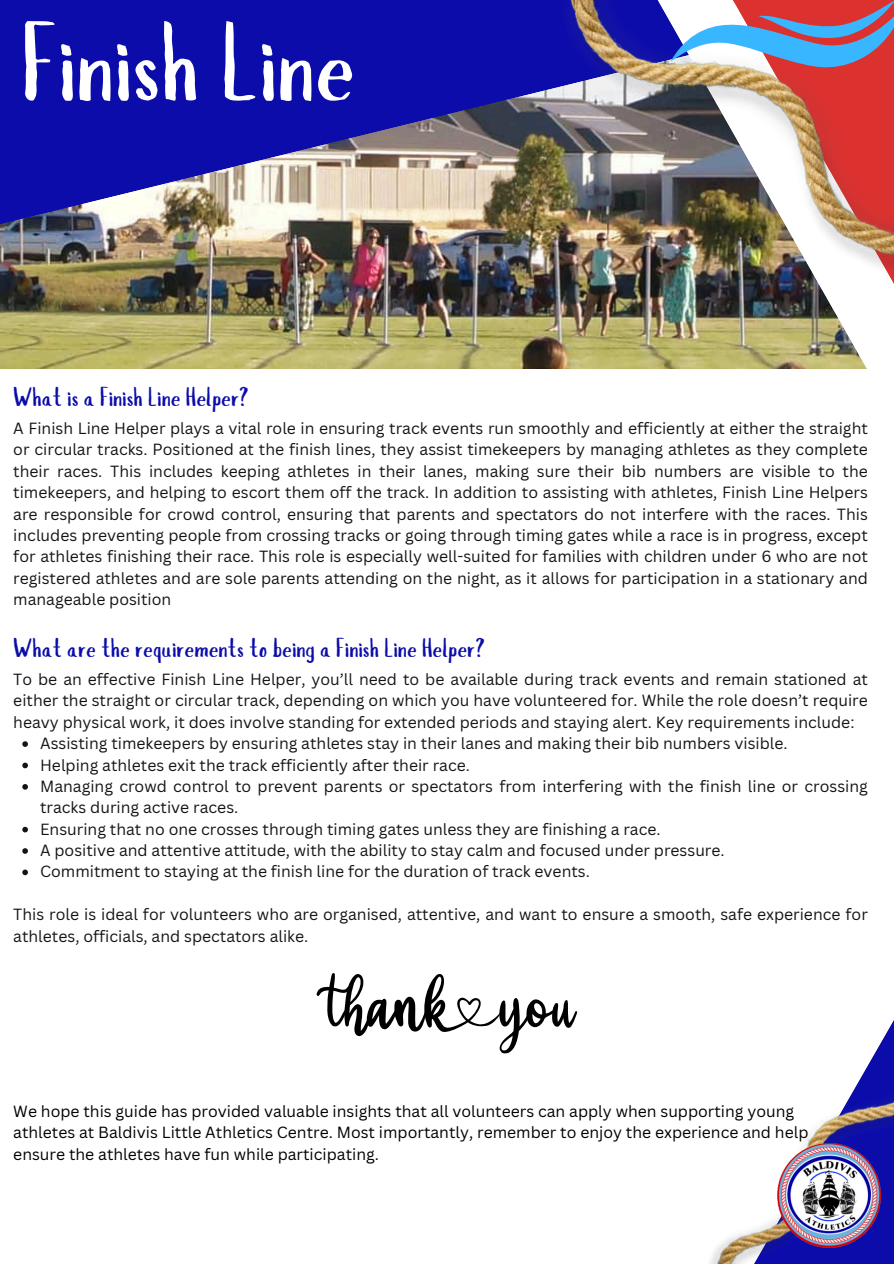
<style>
.page{position:relative;width:894px;height:1264px;background:#fff}
.page>*{position:absolute;margin:0;border:0;box-sizing:border-box;transform-origin:0 0}
.t1{font:108.6px "Slopes";color:#fff}
.t2{font:26.25px "Slopes";color:#0c0cab}
.t3{font:15.75px/21.3px "Canva Sans";color:#141414;text-align:justify}
.t4{font:15.75px "Canva Sans";color:#000}
</style>
<div class="page">
<img style="left:0;top:239px;width:568px;height:129px">
<svg style="left:0;top:0;width:511px;height:239px;background:#423fa6"></svg>
<svg style="left:568px;top:336px;width:299px;height:33px;background:#b8b171"></svg>
<svg style="left:22px;top:741px;width:6px;height:6px"></svg>
<svg style="left:22px;top:762px;width:6px;height:6px"></svg>
<svg style="left:22px;top:784px;width:6px;height:5px"></svg>
<svg style="left:22px;top:826px;width:6px;height:6px"></svg>
<svg style="left:22px;top:848px;width:6px;height:5px"></svg>
<svg style="left:22px;top:869px;width:6px;height:6px"></svg>
<img style="left:511px;top:0;width:382px;height:336px">
<img style="left:710px;top:1024px;width:183px;height:239px">
<img style="left:777px;top:1143px;width:103px;height:104px">
<svg style="left:316px;top:973px;width:261px;height:80px"></svg>
<p class="t1" style="left:22px;top:19px;width:335px">Finish Line</p>
<p class="t2" style="left:13px;top:386px;width:237px">What is a Finish Line Helper?</p>
<p class="t3" style="left:13px;top:417px;width:855px">A Finish Line Helper plays a vital role in ensuring track events run smoothly and efficiently at either the straight or circular tracks. Positioned at the finish lines, they assist timekeepers by managing athletes as they complete their races. This includes keeping athletes in their lanes, making sure their bib numbers are visible to the timekeepers, and helping to escort them off the track. In addition to assisting with athletes, Finish Line Helpers are responsible for crowd control, ensuring that parents and spectators do not interfere with the races. This includes preventing people from crossing tracks or going through timing gates while a race is in progress, except for athletes finishing their race. This role is especially well-suited for families with children under 6 who are not registered athletes and are sole parents attending on the night, as it allows for participation in a stationary and manageable position</p>
<p class="t2" style="left:13px;top:637px;width:473px">What are the requirements to being a Finish Line Helper?</p>
<p class="t3" style="left:13px;top:668px;width:855px">To be an effective Finish Line Helper, you’ll need to be available during track events and remain stationed at either the straight or circular track, depending on which you have volunteered for. While the role doesn’t require heavy physical work, it does involve standing for extended periods and staying alert. Key requirements include:</p>
<p class="t3" style="left:40px;top:732px;width:748px">Assisting timekeepers by ensuring athletes stay in their lanes and making their bib numbers visible.</p>
<p class="t3" style="left:40px;top:753px;width:431px">Helping athletes exit the track efficiently after their race.</p>
<p class="t3" style="left:40px;top:775px;width:829px">Managing crowd control to prevent parents or spectators from interfering with the finish line or crossing tracks during active races.</p>
<p class="t3" style="left:40px;top:818px;width:622px">Ensuring that no one crosses through timing gates unless they are finishing a race.</p>
<p class="t3" style="left:40px;top:839px;width:686px">A positive and attentive attitude, with the ability to stay calm and focused under pressure.</p>
<p class="t3" style="left:40px;top:860px;width:551px">Commitment to staying at the finish line for the duration of track events.</p>
<p class="t3" style="left:13px;top:903px;width:855px">This role is ideal for volunteers who are organised, attentive, and want to ensure a smooth, safe experience for athletes, officials, and spectators alike.</p>
<p class="t4" style="left:13px;top:1100px;width:782px">We hope this guide has provided valuable insights that all volunteers can apply when supporting young</p>
<p class="t4" style="left:13px;top:1121px;width:796px">athletes at Baldivis Little Athletics Centre. Most importantly, remember to enjoy the experience and help</p>
<p class="t4" style="left:13px;top:1142px;width:367px">ensure the athletes have fun while participating.</p>
</div>
